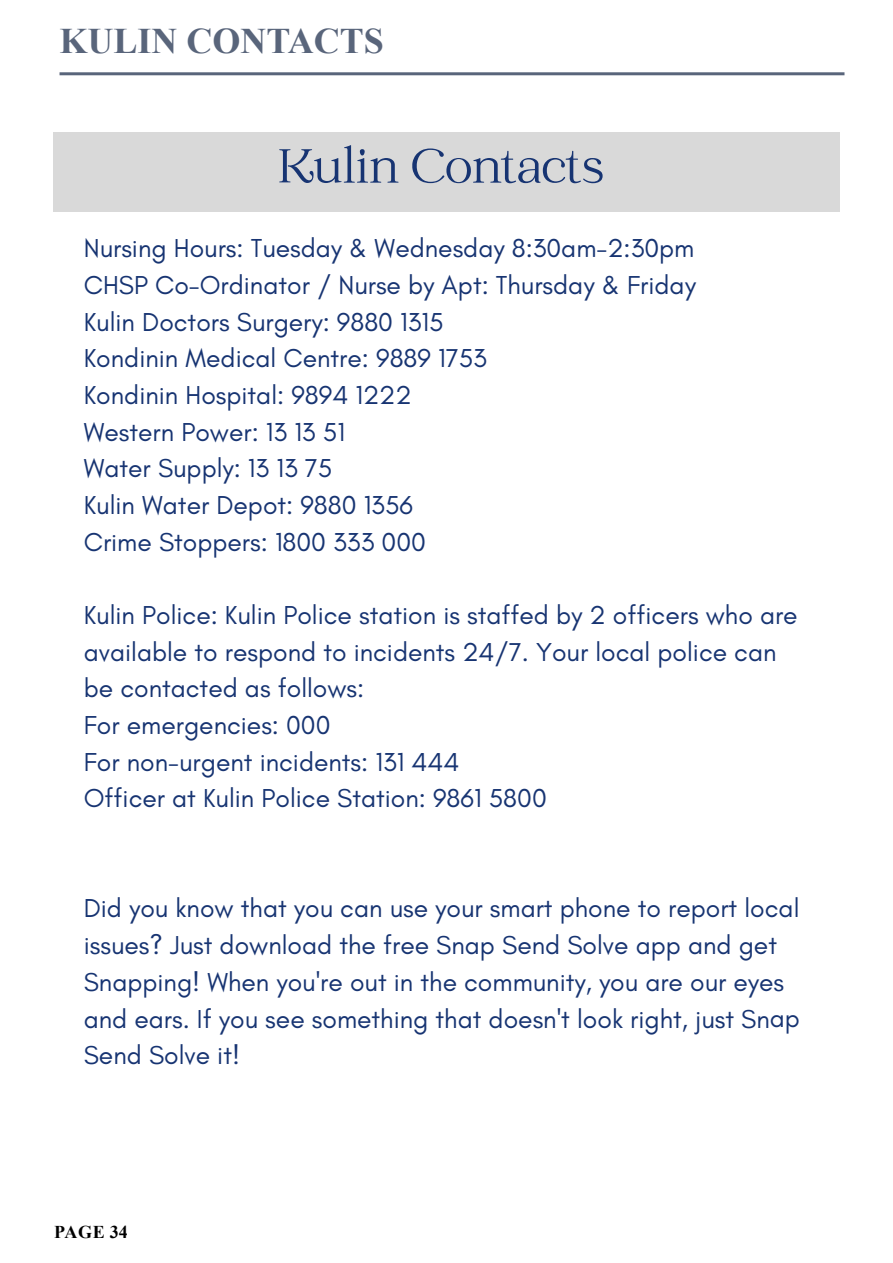
<style>
.page{position:relative;width:893px;height:1263px;background:#fff}
.page>*{position:absolute;margin:0;border:0;box-sizing:border-box;transform-origin:0 0}
.t1{font:52.8px "Catchy Mager";color:#173472}
.t2{font:700 36px "Times New Roman";color:#59657b}
.t3{font:26.4px/36.6px "Glacial Indifference";color:#173472}
.t4{font:700 18px "Times New Roman";letter-spacing:.015em;color:#000}
</style>
<div class="page">
<hr style="left:60px;top:72px;width:784px;height:3px;background:#59657b">
<div style="left:53px;top:132px;width:787px;height:79px;background:#d9d9d9"></div>
<h2 class="t2" style="left:60px;top:15px;width:326px">KULIN CONTACTS</h2>
<h1 class="t1" style="left:278px;top:138px;width:327px">Kulin Contacts</h1>
<p class="t3" style="left:84px;top:230px;width:614px">Nursing Hours: Tuesday &amp; Wednesday 8:30am-2:30pm CHSP Co-Ordinator / Nurse by Apt: Thursday &amp; Friday Kulin Doctors Surgery: 9880 1315<br>Kondinin Medical Centre: 9889 1753<br>Kondinin Hospital: 9894 1222<br>Western Power: 13 13 51<br>Water Supply: 13 13 75<br>Kulin Water Depot: 9880 1356<br>Crime Stoppers: 1800 333 000</p>
<p class="t3" style="left:84px;top:597px;width:715px">Kulin Police: Kulin Police station is staffed by 2 officers who are available to respond to incidents 24/7. Your local police can be contacted as follows:<br>For emergencies: 000<br>For non-urgent incidents: 131 444<br>Officer at Kulin Police Station: 9861 5800</p>
<p class="t3" style="left:84px;top:891px;width:718px">Did you know that you can use your smart phone to report local issues? Just download the free Snap Send Solve app and get Snapping! When you're out in the community, you are our eyes and ears. If you see something that doesn't look right, just Snap Send Solve it!</p>
<p class="t4" style="left:54px;top:1219px;width:75px">PAGE 34</p>
</div>
